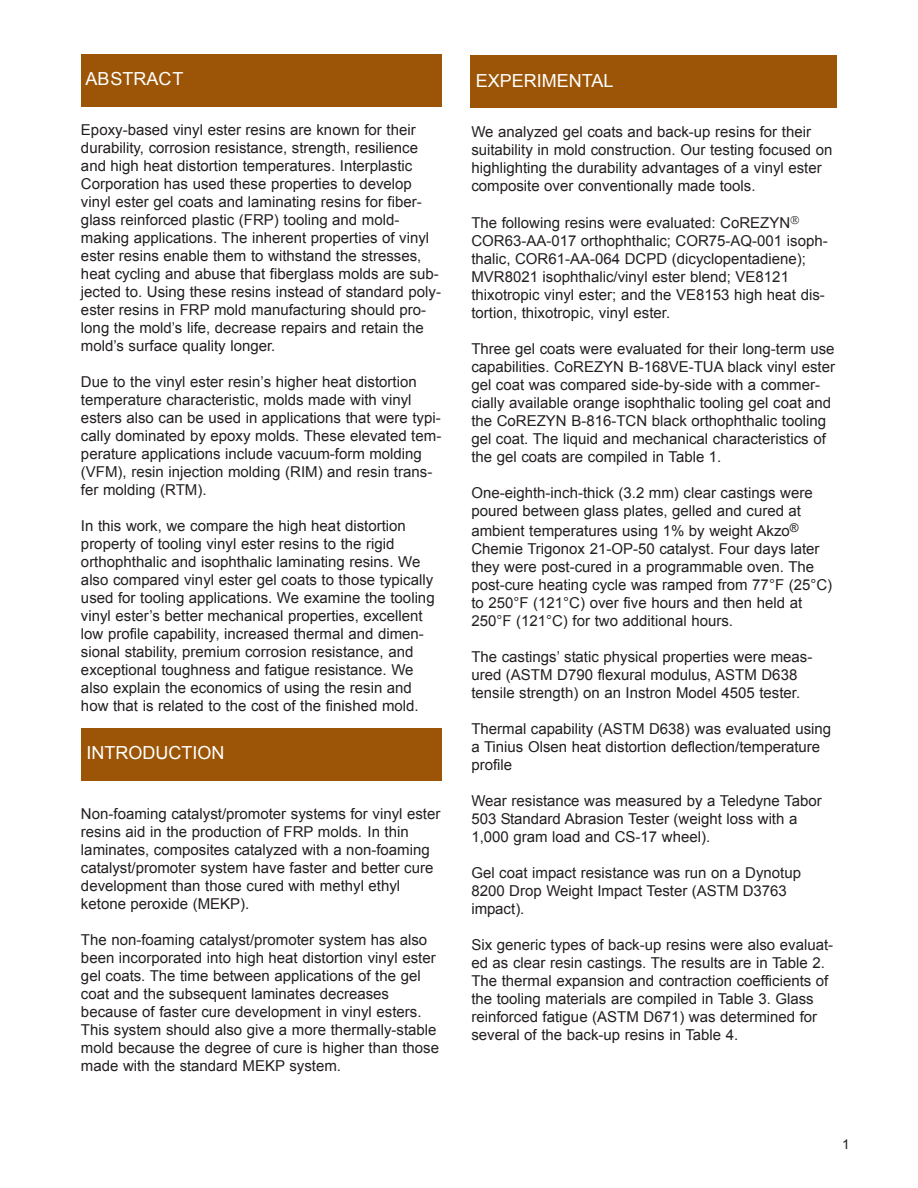
<style>
.page{position:relative;width:918px;height:1188px;background:#fff}
.page>*{position:absolute;margin:0;border:0;box-sizing:border-box;transform-origin:0 0}
.t1{font:18px "Arial";color:#fff}
.t2{font:15px/18px "Arial";color:#231f20}
.t3{font:13.5px "Arial";color:#231f20}
.s1{font-size:13.5px}
</style>
<div class="page">
<div style="left:81px;top:54px;width:360px;height:53px;background:#9c5506"></div>
<div style="left:470px;top:56px;width:367px;height:52px;background:#9c5506"></div>
<div style="left:81px;top:728px;width:360px;height:53px;background:#9c5506"></div>
<p class="t1" style="left:86px;top:69px;width:100px">ABSTRACT</p>
<p class="t1" style="left:476px;top:70px;width:139px">EXPERIMENTAL</p>
<p class="t2" style="left:81px;top:120px;width:362px">Epoxy-based vinyl ester resins are known for their durability, corrosion resistance, strength, resilience and high heat distortion temperatures. Interplastic Corporation has used these properties to develop vinyl ester gel coats and laminating resins for fiber&shy;glass reinforced plastic (FRP) tooling and mold&shy;making applications. The inherent properties of vinyl ester resins enable them to withstand the stresses, heat cycling and abuse that fiberglass molds are sub&shy;jected to. Using these resins instead of standard poly&shy;ester resins in FRP mold manufacturing should pro&shy;long the mold’s life, decrease repairs and retain the mold’s surface quality longer.</p>
<p class="t2" style="left:81px;top:372px;width:362px">Due to the vinyl ester resin’s higher heat distortion temperature characteristic, molds made with vinyl esters also can be used in applications that were typi&shy;cally dominated by epoxy molds. These elevated tem&shy;perature applications include vacuum-form molding (VFM), resin injection molding (RIM) and resin trans&shy;fer molding (RTM).</p>
<p class="t2" style="left:81px;top:516px;width:355px">In this work, we compare the high heat distortion property of tooling vinyl ester resins to the rigid orthophthalic and isophthalic laminating resins. We also compared vinyl ester gel coats to those typically used for tooling applications. We examine the tooling vinyl ester’s better mechanical properties, excellent low profile capability<span class="s1">,</span> increased thermal and dimen&shy;sional stability, premium corrosion resistance, and exceptional toughness and fatigue resistance. We also explain the economics of using the resin and how that is related to the cost of the finished mold.</p>
<p class="t1" style="left:87px;top:743px;width:139px">INTRODUCTION</p>
<p class="t2" style="left:81px;top:804px;width:361px">Non-foaming catalyst/promoter systems for vinyl ester resins aid in the production of FRP molds. In thin laminates, composites catalyzed with a non-foaming catalyst/promoter system have faster and better cure development than those cured with methyl ethyl ketone peroxide (MEKP).</p>
<p class="t2" style="left:81px;top:930px;width:360px">The non-foaming catalyst/promoter system has also been incorporated into high heat distortion vinyl ester gel coats. The time between applications of the gel coat and the subsequent laminates decreases because of faster cure development in vinyl esters.<br>This system should also give a more thermally-stable mold because the degree of cure is higher than those made with the standard MEKP system.</p>
<p class="t2" style="left:471px;top:123px;width:363px">We analyzed gel coats and back-up resins for their suitability in mold construction. Our testing focused on highlighting the durability advantages of a vinyl ester composite over conventionally made tools.</p>
<p class="t2" style="left:471px;top:214px;width:358px">The following resins were evaluated: CoREZYN COR63-AA-017 orthophthalic; COR75-AQ-001 isoph&shy;thalic, COR61-AA-064 DCPD (dicyclopentadiene); MVR8021 isophthalic/vinyl ester blend; VE8121 thixotropic vinyl ester; and the VE8153 high heat dis&shy;tortion, thixotropic, vinyl ester.</p>
<p class="t2" style="left:471px;top:340px;width:365px">Three gel coats were evaluated for their long-term use capabilities. CoREZYN B-168VE-TUA black vinyl ester gel coat was compared side-by-side with a commer&shy;cially available orange isophthalic tooling gel coat and the CoREZYN B-816-TCN black orthophthalic tooling gel coat. The liquid and mechanical characteristics of the gel coats are compiled in Table 1.</p>
<p class="t2" style="left:471px;top:484px;width:343px">One-eighth-inch-thick (3.2 mm) clear castings were poured between glass plates, gelled and cured at</p>
<p class="t2" style="left:471px;top:522px;width:362px">ambient temperatures using 1% by weight Akzo<sup>® </sup>Chemie Trigonox 21-OP-50 catalyst. Four days later they were post-cured in a programmable oven. The post-cure heating cycle was ramped from 77°F (25°C) to 250°F (121°C) over five hours and then held at 250°F (121°C) for two additional hours.</p>
<p class="t2" style="left:471px;top:648px;width:343px">The castings’ static physical properties were meas&shy;ured (ASTM D790 flexural modulus, ASTM D638 tensile strength) on an Instron Model 4505 tester.</p>
<p class="t2" style="left:471px;top:720px;width:361px">Thermal capability (ASTM D638) was evaluated using a Tinius Olsen heat distortion deflection/temperature profile</p>
<p class="t2" style="left:471px;top:792px;width:352px">Wear resistance was measured by a Teledyne Tabor<br>503 Standard Abrasion Tester (weight loss with a<br>1,000 gram load and CS-17 wheel).</p>
<p class="t2" style="left:471px;top:864px;width:331px">Gel coat impact resistance was run on a Dynotup<br>8200 Drop Weight Impact Tester (ASTM D3763 impact).</p>
<p class="t2" style="left:471px;top:936px;width:363px">Six generic types of back-up resins were also evaluat&shy;ed as clear resin castings. The results are in Table 2.<br>The thermal expansion and contraction coefficients of the tooling materials are compiled in Table 3. Glass reinforced fatigue (ASTM D671) was determined for several of the back-up resins in Table 4.</p>
<p class="t3" style="left:842px;top:1137px;width:9px">1</p>
</div>
